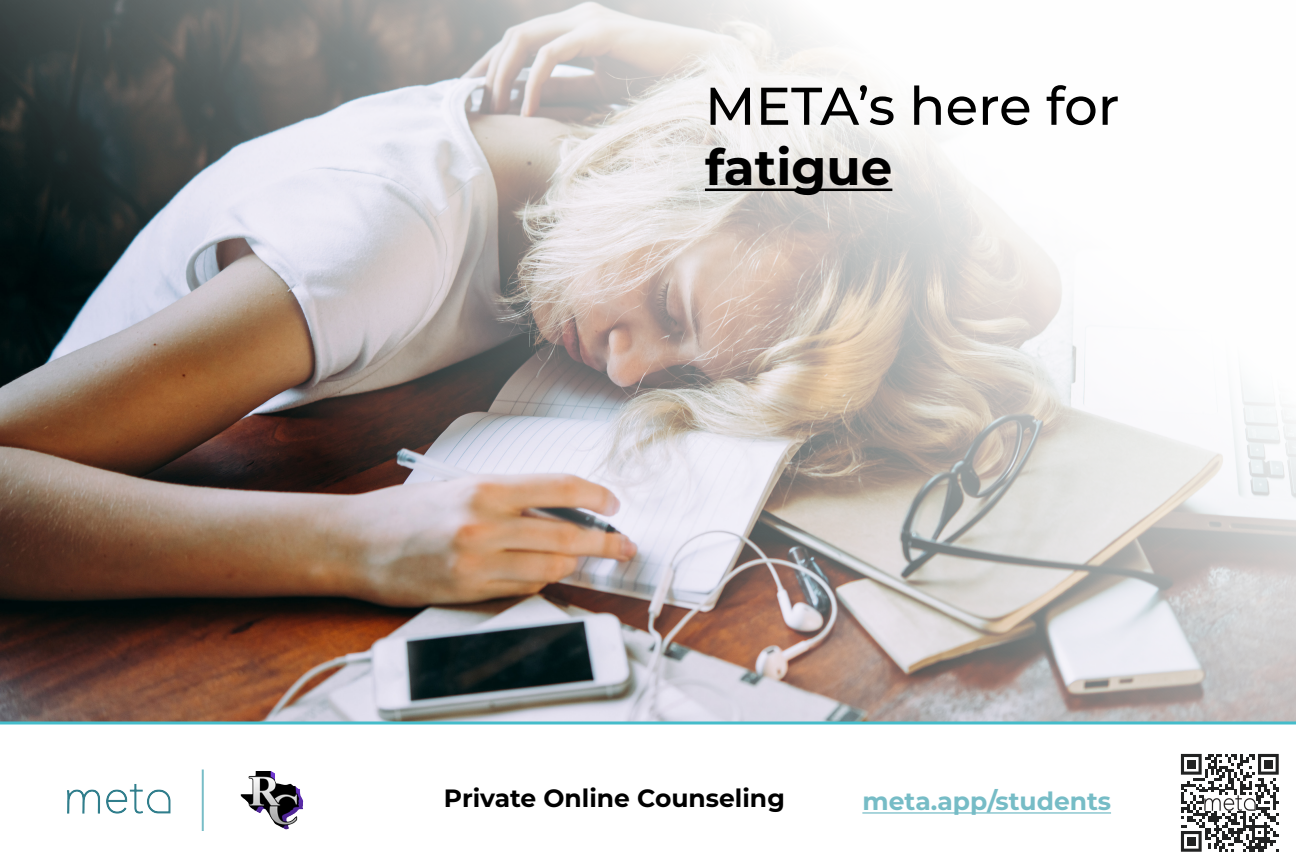
<style>
.page{position:relative;width:1296px;height:864px;background:#fff}
.page>*{position:absolute;margin:0;border:0;box-sizing:border-box;transform-origin:0 0}
.t1{font:500 53px "Montserrat";color:#000}
.t2{font:700 50px "Montserrat";color:#000}
.t3{font:700 25px "Montserrat";color:#000}
.t4{font:700 25px "Montserrat";color:#76bcc6}
</style>
<div class="page">
<hr style="left:202px;top:770px;width:2px;height:61px;background:#78bdc7">
<hr style="left:862px;top:812px;width:249px;height:2px;background:#76bcc6">
<svg style="left:1181px;top:754px;width:98px;height:98px"></svg>
<div style="left:1187px;top:760px;width:9px;height:9px;background:#212222"></div>
<div style="left:1264px;top:760px;width:9px;height:9px;background:#212222"></div>
<div style="left:1187px;top:837px;width:9px;height:9px;background:#212222"></div>
<img style="left:1205px;top:796px;width:50px;height:14px">
<img style="left:240px;top:771px;width:64px;height:59px">
<img style="left:67px;top:784px;width:104px;height:30px">
<img style="left:0;top:0;width:1296px;height:722px">
<hr style="left:705px;top:189px;width:187px;height:2px;background:#000">
<hr style="left:0;top:722px;width:1296px;height:2px;background:#45bcca">
<p class="t1" style="left:705px;top:69px;width:416px">META’s here for</p>
<p class="t2" style="left:705px;top:131px;width:189px">fatigue</p>
<p class="t3" style="left:444px;top:780px;width:342px">Private Online Counseling</p>
<p class="t4" style="left:862px;top:784px;width:250px">meta.app/students</p>
</div>
